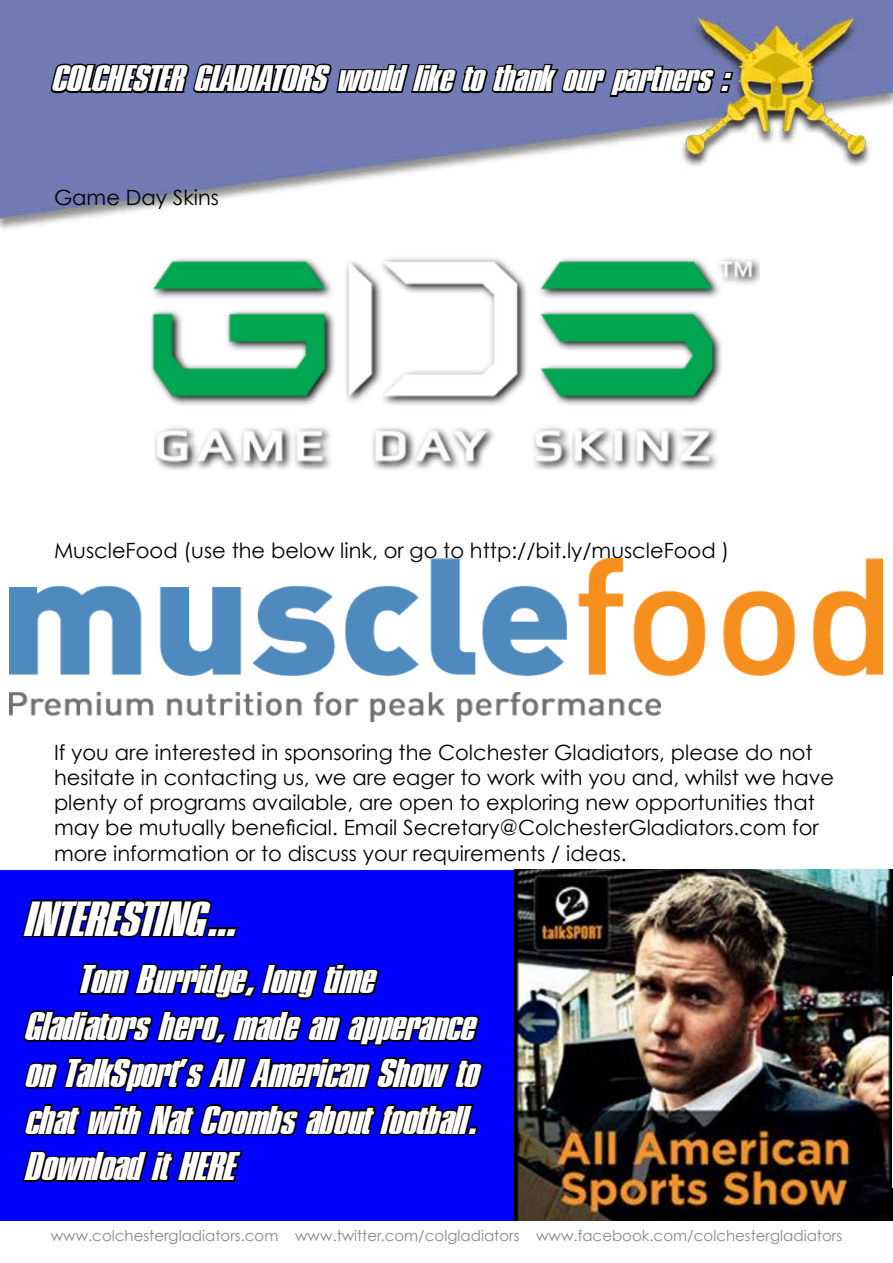
<style>
.page{position:relative;width:893px;height:1263px;background:#fff}
.page>*{position:absolute;margin:0;border:0;box-sizing:border-box;transform-origin:0 0}
.t1{font:48px "Plakette 4 SF Italic";color:#fff}
.t2{font:39px/46.8px "Plakette 4 SF Italic";color:#fff}
.t3{font:36px "Plakette 4 SF Italic";color:#fff}
.t4{font:21px/25.2px "Century Gothic";color:#000}
.t5{font:15px "Century Gothic";color:#87888a}
</style>
<div class="page">
<img style="left:0;top:0;width:893px;height:229px">
<svg style="left:49px;top:45px;width:686px;height:68px;background:#555b84"></svg>
<img style="left:98px;top:221px;width:696px;height:249px">
<img style="left:9px;top:558px;width:873px;height:163px">
<div style="left:0;top:870px;width:893px;height:350px;background:#00f"></div>
<img style="left:515px;top:870px;width:378px;height:350px">
<svg style="left:21px;top:899px;width:217px;height:39px"></svg>
<svg style="left:22px;top:963px;width:461px;height:220px"></svg>
<img style="left:892px;top:976px;width:1px;height:211px">
<h3 class="t3" style="left:54px;top:59px;width:678px">COLCHESTER GLADIATORS would like to thank our partners :</h3>
<p class="t4" style="left:54px;top:185px;width:167px">Game Day Skins</p>
<p class="t4" style="left:54px;top:538px;width:677px">MuscleFood (use the below link, or go to http://bit.ly/muscleFood )</p>
<p class="t4" style="left:54px;top:739px;width:782px">If you are interested in sponsoring the Colchester Gladiators, please do not hesitate in contacting us, we are eager to work with you and, whilst we have plenty of programs available, are open to exploring new opportunities that may be mutually beneficial. Email Secretary@ColchesterGladiators.com for more information or to discuss your requirements / ideas.</p>
<h1 class="t1" style="left:27px;top:892px;width:210px">INTERESTING...</h1>
<h2 class="t2" style="left:27px;top:956px;width:454px;text-indent:54px">Tom Burridge, long time<br>Gladiators hero, made an apperance on TalkSport’s All American Show to chat with Nat Coombs about football.<br>Download it HERE</h2>
<p class="t5" style="left:51px;top:1227px;width:793px">www.colchestergladiators.com www.twitter.com/colgladiators www.facebook.com/colchestergladiators</p>
</div>
